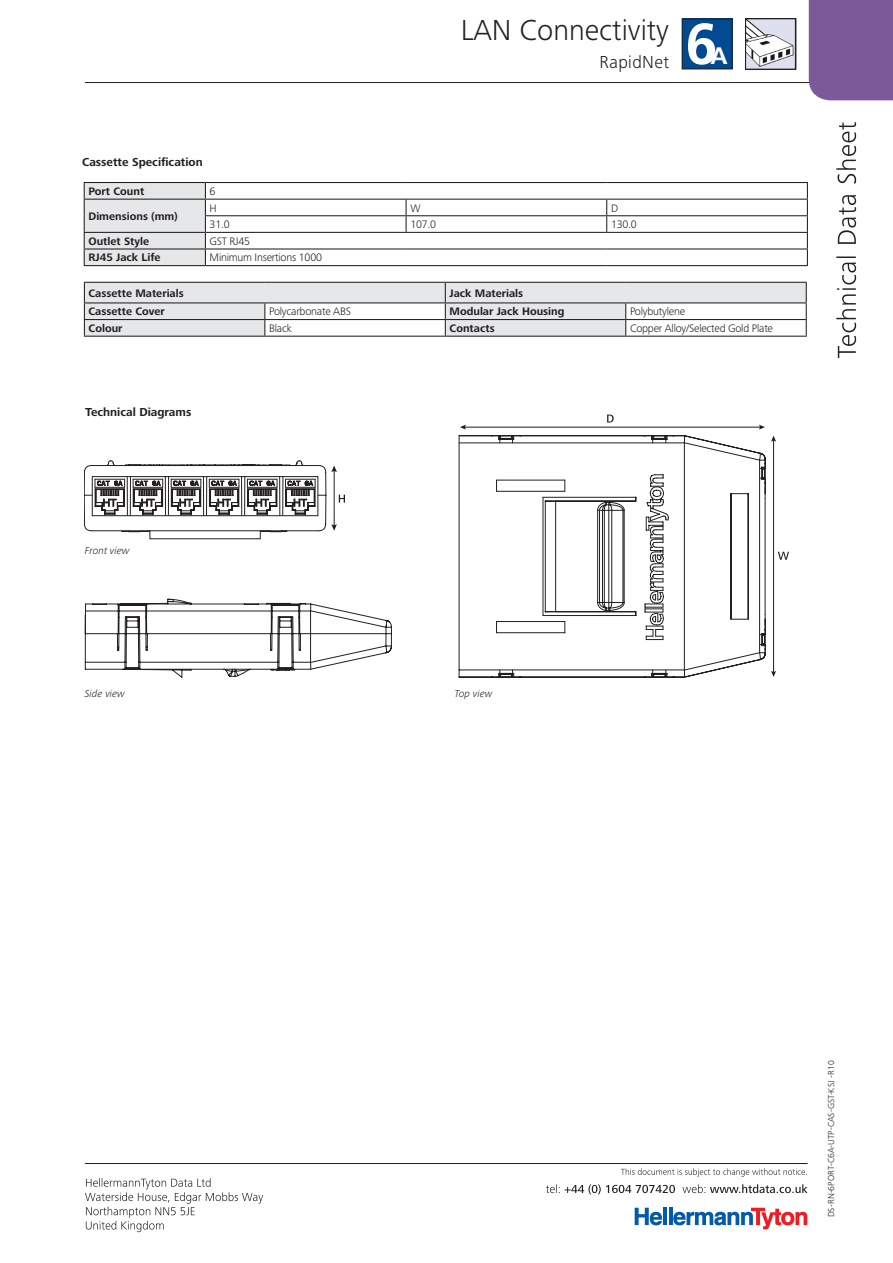
<style>
.page{position:relative;width:893px;height:1263px;background:#fff}
.page>*{position:absolute;margin:0;border:0;box-sizing:border-box;transform-origin:0 0}
.Chapter_Headline_1_2{font:300 30px "Frutiger Next LTW1 G";color:#231f20}
.t1{font:700 23.85px "Frutiger LT Std";color:#fff}
.Chapter_Headline_2_1{font:300 18px "Frutiger Next LTW1 G";letter-spacing:.02em;color:#231f20}
.Product_title_Bold_8{font:700 12px "Frutiger Next LTW1 G";color:#231f20}
.table_text_bold{font:700 11.25px "Frutiger Next LTW1 G";color:#231f20}
.table_text{font:300 11.25px "Frutiger Next LTW1 G";letter-spacing:-.02em;color:#231f20}
.t2{font:italic 300 10.5px "Frutiger Next LTW1 G";color:#231f20}
.revision_number{font:300 9px "Frutiger Next LTW1 G";letter-spacing:.01em;color:#231f20}
</style>
<div class="page">
<svg style="left:84px;top:0;width:725px;height:83px"></svg>
<div style="left:809px;top:0;width:84px;height:100px;background:#7c5a99"></div>
<svg style="left:836px;top:122px;width:20px;height:236px"></svg>
<hr style="left:85px;top:1163px;width:723px;height:1px;background:#231f20">
<svg style="left:85px;top:1178px;width:178px;height:54px"></svg>
<hr style="left:663px;top:1208px;width:4px;height:17px;background:#015aaa">
<hr style="left:669px;top:1208px;width:3px;height:17px;background:#015aaa">
<svg style="left:635px;top:1208px;width:27px;height:17px"></svg>
<svg style="left:673px;top:1208px;width:134px;height:21px"></svg>
<svg style="left:546px;top:1184px;width:129px;height:10px"></svg>
<svg style="left:682px;top:1184px;width:125px;height:9px"></svg>
<svg style="left:621px;top:1168px;width:186px;height:9px"></svg>
<img style="left:747px;top:20px;width:47px;height:47px">
<div style="left:745px;top:18px;width:51px;height:51px;border:1px solid #231f20"></div>
<div style="left:682px;top:19px;width:50px;height:50px;background:#014990"></div>
<svg style="left:688px;top:23px;width:27px;height:42px"></svg>
<div style="left:682px;top:18px;width:51px;height:51px;border:1px solid #231f20"></div>
<svg style="left:84px;top:282px;width:723px;height:54px"></svg>
<hr style="left:84px;top:336px;width:181px;height:1px;background:#231f20">
<hr style="left:265px;top:336px;width:180px;height:1px;background:#231f20">
<hr style="left:445px;top:336px;width:181px;height:1px;background:#231f20">
<hr style="left:626px;top:336px;width:181px;height:1px;background:#231f20">
<hr style="left:84px;top:182px;width:121px;height:1px;background:#231f20">
<hr style="left:205px;top:182px;width:201px;height:1px;background:#231f20">
<hr style="left:406px;top:182px;width:201px;height:1px;background:#231f20">
<hr style="left:607px;top:182px;width:201px;height:1px;background:#231f20">
<hr style="left:205px;top:199px;width:201px;height:1px;background:#231f20">
<hr style="left:406px;top:199px;width:201px;height:1px;background:#231f20">
<hr style="left:607px;top:199px;width:201px;height:1px;background:#231f20">
<hr style="left:205px;top:215px;width:201px;height:1px;background:#231f20">
<hr style="left:406px;top:215px;width:201px;height:1px;background:#231f20">
<svg style="left:406px;top:200px;width:1px;height:32px"></svg>
<hr style="left:607px;top:215px;width:201px;height:1px;background:#231f20">
<svg style="left:606px;top:200px;width:1px;height:32px"></svg>
<hr style="left:205px;top:232px;width:201px;height:1px;background:#231f20">
<hr style="left:406px;top:232px;width:201px;height:1px;background:#231f20">
<hr style="left:607px;top:232px;width:201px;height:1px;background:#231f20">
<hr style="left:205px;top:248px;width:201px;height:1px;background:#231f20">
<svg style="left:84px;top:183px;width:122px;height:82px;background:#dbdcde"></svg>
<hr style="left:406px;top:248px;width:201px;height:1px;background:#231f20">
<hr style="left:607px;top:248px;width:201px;height:1px;background:#231f20">
<svg style="left:807px;top:183px;width:1px;height:82px"></svg>
<hr style="left:84px;top:265px;width:121px;height:1px;background:#231f20">
<hr style="left:205px;top:265px;width:201px;height:1px;background:#231f20">
<hr style="left:406px;top:265px;width:201px;height:1px;background:#231f20">
<hr style="left:607px;top:265px;width:201px;height:1px;background:#231f20">
<svg style="left:85px;top:460px;width:260px;height:79px"></svg>
<svg style="left:85px;top:599px;width:307px;height:78px"></svg>
<hr style="left:773px;top:440px;width:1px;height:233px;background:#201d1e">
<svg style="left:771px;top:436px;width:5px;height:6px"></svg>
<svg style="left:771px;top:671px;width:5px;height:6px"></svg>
<svg style="left:458px;top:435px;width:40px;height:242px"></svg>
<svg style="left:498px;top:435px;width:268px;height:242px"></svg>
<hr style="left:464px;top:427px;width:297px;height:1px;background:#201d1e">
<svg style="left:759px;top:425px;width:6px;height:5px"></svg>
<svg style="left:460px;top:425px;width:6px;height:5px"></svg>
<svg style="left:607px;top:415px;width:7px;height:8px"></svg>
<svg style="left:778px;top:552px;width:11px;height:8px"></svg>
<p class="Chapter_Headline_1_2" style="left:461px;top:13px;width:210px">LAN Connectivity</p>
<p class="Chapter_Headline_2_1" style="left:600px;top:51px;width:71px">RapidNet</p>
<p class="Product_title_Bold_8" style="left:82px;top:155px;width:122px">Cassette Specification</p>
<p class="table_text_bold" style="left:88px;top:185px;width:57px">Port Count</p>
<p class="table_text" style="left:210px;top:185px;width:7px">6</p>
<p class="table_text_bold" style="left:88px;top:210px;width:91px">Dimensions (mm)</p>
<p class="table_text" style="left:210px;top:201px;width:9px">H</p>
<p class="table_text" style="left:410px;top:201px;width:12px">W</p>
<p class="table_text" style="left:611px;top:201px;width:9px">D</p>
<p class="table_text" style="left:210px;top:218px;width:22px">31.0</p>
<p class="table_text" style="left:410px;top:218px;width:27px">107.0</p>
<p class="table_text" style="left:611px;top:218px;width:27px">130.0</p>
<p class="table_text_bold" style="left:88px;top:235px;width:62px">Outlet Style</p>
<p class="table_text" style="left:210px;top:235px;width:42px">GST RJ45</p>
<p class="table_text_bold" style="left:88px;top:251px;width:74px">RJ45 Jack Life</p>
<p class="table_text" style="left:210px;top:251px;width:114px">Minimum Insertions 1000</p>
<h2 class="t1" style="left:710px;top:42px;width:19px">A</h2>
<p class="table_text_bold" style="left:89px;top:286px;width:97px">Cassette Materials</p>
<p class="table_text_bold" style="left:450px;top:286px;width:75px">Jack Materials</p>
<p class="table_text_bold" style="left:89px;top:305px;width:78px">Cassette Cover</p>
<p class="table_text" style="left:269px;top:305px;width:83px">Polycarbonate ABS</p>
<p class="table_text_bold" style="left:450px;top:305px;width:116px">Modular Jack Housing</p>
<p class="table_text" style="left:630px;top:305px;width:57px">Polybutylene</p>
<p class="table_text_bold" style="left:89px;top:322px;width:35px">Colour</p>
<p class="table_text" style="left:269px;top:322px;width:24px">Black</p>
<p class="table_text_bold" style="left:450px;top:322px;width:47px">Contacts</p>
<p class="table_text" style="left:630px;top:322px;width:144px">Copper Alloy/Selected Gold Plate</p>
<p class="Product_title_Bold_8" style="left:85px;top:405px;width:108px">Technical Diagrams</p>
<p class="t2" style="left:85px;top:544px;width:46px">Front view</p>
<p class="t2" style="left:85px;top:687px;width:41px">Side view</p>
<p class="t2" style="left:455px;top:687px;width:39px">Top view</p>
<p class="revision_number" style="left:826px;top:1217px;width:158px;rotate:-90deg">DS-RN-6PORT-C6A-UTP-CAS-GST-KSJ -R10</p>
</div>
